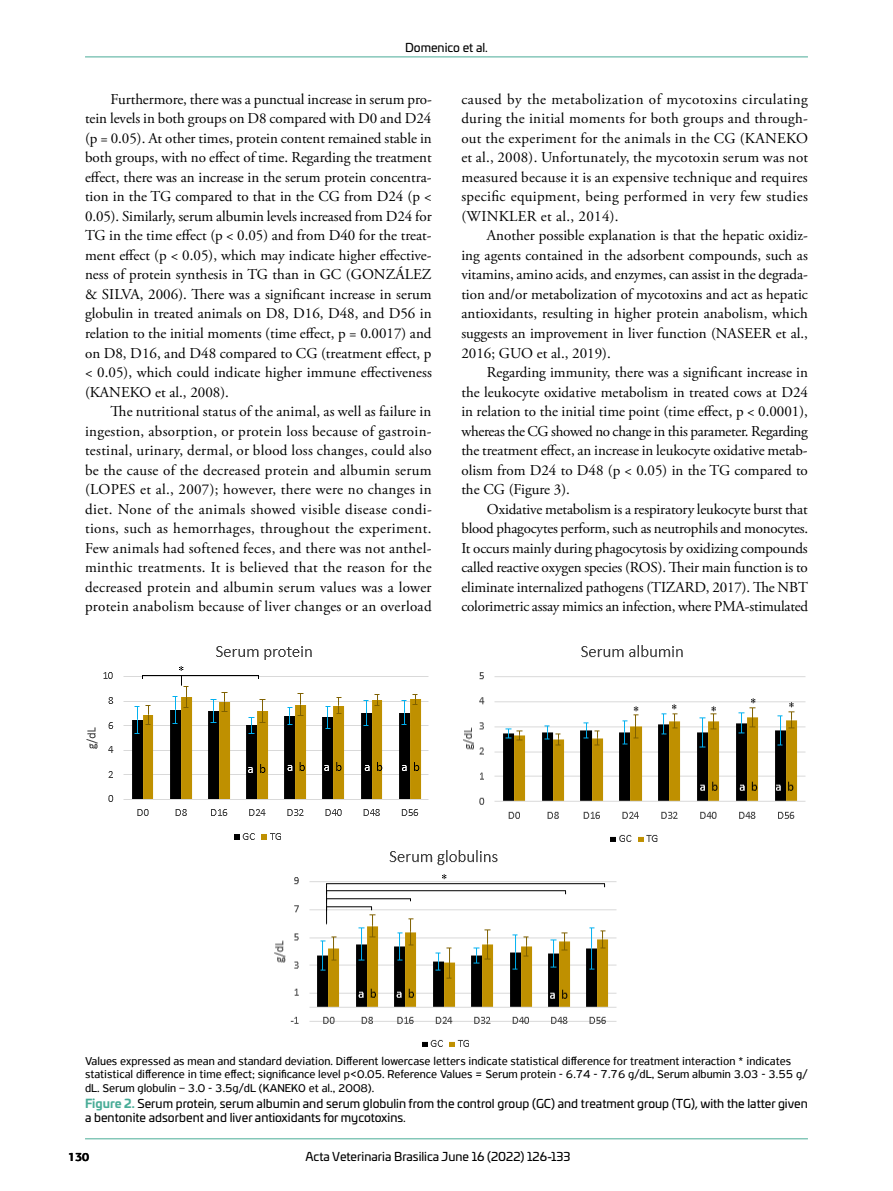
<style>
.page{position:relative;width:893px;height:1191px;background:#fff}
.page>*{position:absolute;margin:0;border:0;box-sizing:border-box;transform-origin:0 0}
.t1{font:15px/19.5px "Adobe Garamond Pro";color:#000;text-align:justify}
.t2{font:12px/13.5px "PF Highway Sans Pro";color:#000}
.t3{font:12px/14.4px "Univia Pro";color:#000}
.t4{font:700 12px "PF Agora Sans Pro";color:#000}
.s1{font-weight:700;color:#49ac97}
</style>
<div class="page">
<hr style="left:85px;top:57px;width:723px;height:1px;background:#49ac97">
<hr style="left:85px;top:1138px;width:723px;height:1px;background:#49ac97">
<img style="left:86px;top:646px;width:343px;height:194px">
<img style="left:463px;top:645px;width:343px;height:197px">
<img style="left:274px;top:850px;width:343px;height:197px">
<p class="t3" style="left:405px;top:39px;width:84px">Domenico et al.</p>
<p class="t1" style="left:85px;top:90px;width:348px;text-indent:26px">Furthermore, there was a punctual increase in serum pro&shy;tein levels in both groups on D8 compared with D0 and D24 (p = 0.05). At other times, protein content remained stable in both groups, with no effect of time. Regarding the treatment effect, there was an increase in the serum protein concentra&shy;tion in the TG compared to that in the CG from D24 (p &lt; 0.05). Similarly, serum albumin levels increased from D24 for TG in the time effect (p &lt; 0.05) and from D40 for the treat&shy;ment effect (p &lt; 0.05), which may indicate higher effective&shy;ness of protein synthesis in TG than in GC (GONZÁLEZ &amp; SILVA, 2006). There was a significant increase in serum globulin in treated animals on D8, D16, D48, and D56 in relation to the initial moments (time effect, p = 0.0017) and on D8, D16, and D48 compared to CG (treatment effect, p &lt; 0.05), which could indicate higher immune effectiveness (KANEKO et al., 2008).</p>
<p class="t1" style="left:85px;top:402px;width:348px;text-indent:26px">The nutritional status of the animal, as well as failure in ingestion, absorption, or protein loss because of gastroin&shy;testinal, urinary, dermal, or blood loss changes, could also be the cause of the decreased protein and albumin serum (LOPES et al., 2007); however, there were no changes in diet. None of the animals showed visible disease condi&shy;tions, such as hemorrhages, throughout the experiment.<br>Few animals had softened feces, and there was not anthel&shy;minthic treatments. It is believed that the reason for the decreased protein and albumin serum values was a lower protein anabolism because of liver changes or an overload</p>
<p class="t1" style="left:461px;top:90px;width:348px">caused by the metabolization of mycotoxins circulating during the initial moments for both groups and through&shy;out the experiment for the animals in the CG (KANEKO et al., 2008). Unfortunately, the mycotoxin serum was not measured because it is an expensive technique and requires specific equipment, being performed in very few studies (WINKLER et al., 2014).</p>
<p class="t1" style="left:461px;top:226px;width:348px;text-indent:26px">Another possible explanation is that the hepatic oxidiz&shy;ing agents contained in the adsorbent compounds, such as vitamins, amino acids, and enzymes, can assist in the degrada&shy;tion and/or metabolization of mycotoxins and act as hepatic antioxidants, resulting in higher protein anabolism, which suggests an improvement in liver function (NASEER et al., 2016; GUO et al., 2019).</p>
<p class="t1" style="left:461px;top:363px;width:348px;text-indent:26px">Regarding immunity, there was a significant increase in the leukocyte oxidative metabolism in treated cows at D24 in relation to the initial time point (time effect, p &lt; 0.0001), whereas the CG showed no change in this parameter. Regarding the treatment effect, an increase in leukocyte oxidative metab&shy;olism from D24 to D48 (p &lt; 0.05) in the TG compared to the CG (Figure 3).</p>
<p class="t1" style="left:461px;top:499px;width:348px;text-indent:26px">Oxidative metabolism is a respiratory leukocyte burst that blood phagocytes perform, such as neutrophils and monocytes.<br>It occurs mainly during phagocytosis by oxidizing compounds called reactive oxygen species (ROS). Their main function is to eliminate internalized pathogens (TIZARD, 2017). The NBT colorimetric assay mimics an infection, where PMA-stimulated</p>
<p class="t2" style="left:85px;top:1054px;width:724px">Values expressed as mean and standard deviation. Different lowercase letters indicate statistical difference for treatment interaction * indicates statistical difference in time effect; significance level p&lt;0.05. Reference Values = Serum protein - 6.74 - 7.76 g/dL, Serum albumin 3.03 - 3.55 g/ dL. Serum globulin – 3.0 - 3.5g/dL (KANEKO et al., 2008).</p>
<p class="t3" style="left:85px;top:1095px;width:724px"><span class="s1">Figure 2.</span> Serum protein, serum albumin and serum globulin from the control group (GC) and treatment group (TG), with the latter given a bentonite adsorbent and liver antioxidants for mycotoxins.</p>
<p class="t4" style="left:68px;top:1148px;width:23px">130</p>
<p class="t3" style="left:305px;top:1148px;width:267px">Acta Veterinaria Brasilica June 16 (2022) 126-133</p>
</div>
